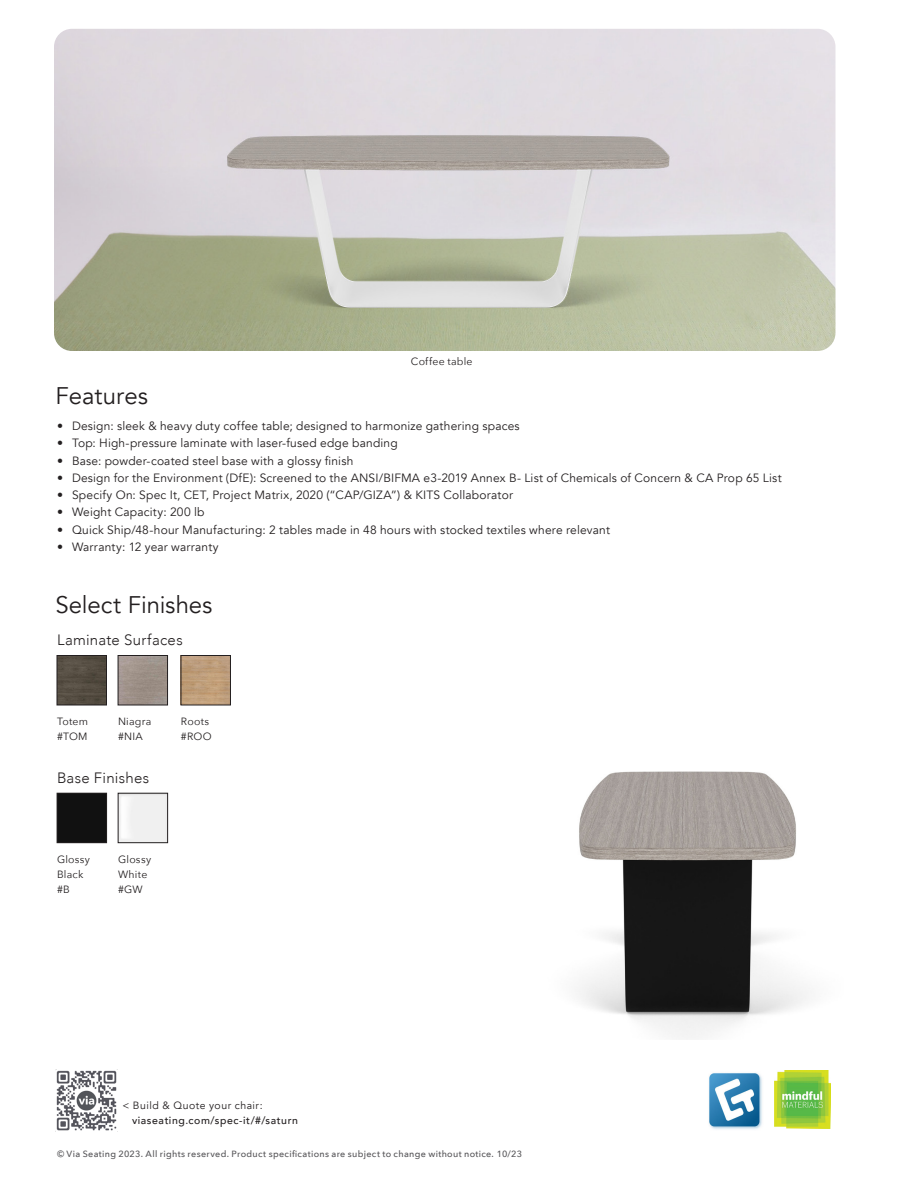
<style>
.page{position:relative;width:918px;height:1188px;background:#fff}
.page>*{position:absolute;margin:0;border:0;box-sizing:border-box;transform-origin:0 0}
.t1{font:24px "Avenir";color:#231f20}
.t2{font:300 15px "Avenir";letter-spacing:.02em;color:#231f20}
.t3{font:12px "Avenir";letter-spacing:.015em;color:#231f20}
.t4{font:10.5px/15px "Avenir Next";letter-spacing:.02em;color:#231f20}
.t5{font:500 10.5px "Avenir";letter-spacing:.055em;color:#231f20}
.t6{font:10.5px "Avenir";letter-spacing:.045em;color:#231f20}
.t7{font:500 9px "Avenir Next";letter-spacing:.035em;color:#575659}
</style>
<div class="page">
<img style="left:775px;top:1070px;width:55px;height:58px">
<img style="left:709px;top:1073px;width:53px;height:56px">
<img style="left:54px;top:29px;width:782px;height:322px">
<img style="left:59px;top:657px;width:46px;height:46px">
<div style="left:57px;top:655px;width:50px;height:50px;border:1px solid #231f20"></div>
<div style="left:118px;top:655px;width:50px;height:50px;border:1px solid #231f20"></div>
<img style="left:56px;top:1070px;width:61px;height:61px">
<img style="left:577px;top:771px;width:231px;height:268px">
<div style="left:59px;top:795px;width:46px;height:46px;background:#111"></div>
<div style="left:57px;top:793px;width:50px;height:50px;border:1px solid #231f20"></div>
<div style="left:118px;top:793px;width:50px;height:50px;border:1px solid #231f20"></div>
<img style="left:183px;top:657px;width:46px;height:46px">
<div style="left:181px;top:655px;width:50px;height:50px;border:1px solid #231f20"></div>
<p class="t4" style="left:411px;top:354px;width:63px">Coffee table</p>
<h1 class="t1" style="left:56px;top:381px;width:94px">Features</h1>
<p class="t3" style="left:57px;top:419px;width:464px">• Design: sleek &amp; heavy duty coffee table; designed to harmonize gathering spaces</p>
<p class="t3" style="left:57px;top:436px;width:342px">• Top: High-pressure laminate with laser-fused edge banding</p>
<p class="t3" style="left:57px;top:453px;width:298px">• Base: powder-coated steel base with a glossy finish</p>
<p class="t3" style="left:57px;top:471px;width:726px">• Design for the Environment (DfE): Screened to the ANSI/BIFMA e3-2019 Annex B- List of Chemicals of Concern &amp; CA Prop 65 List</p>
<p class="t3" style="left:57px;top:488px;width:458px">• Specify On: Spec It, CET, Project Matrix, 2020 (“CAP/GIZA”) &amp; KITS Collaborator</p>
<p class="t3" style="left:57px;top:505px;width:149px">• Weight Capacity: 200 lb</p>
<p class="t3" style="left:57px;top:522px;width:555px">• Quick Ship/48-hour Manufacturing: 2 tables made in 48 hours with stocked textiles where relevant</p>
<p class="t3" style="left:57px;top:540px;width:163px">• Warranty: 12 year warranty</p>
<h1 class="t1" style="left:56px;top:590px;width:158px">Select Finishes</h1>
<p class="t2" style="left:57px;top:631px;width:127px">Laminate Surfaces</p>
<p class="t4" style="left:57px;top:713px;width:33px">Totem #TOM</p>
<p class="t4" style="left:118px;top:713px;width:35px">Niagra #NIA</p>
<p class="t2" style="left:57px;top:769px;width:94px">Base Finishes</p>
<p class="t4" style="left:57px;top:851px;width:35px">Glossy<br>Black #B</p>
<p class="t4" style="left:118px;top:851px;width:35px">Glossy<br>White #GW</p>
<p class="t4" style="left:181px;top:713px;width:32px">Roots #ROO</p>
<p class="t6" style="left:122px;top:1099px;width:142px">&lt; Build &amp; Quote your chair:</p>
<p class="t5" style="left:132px;top:1111px;width:167px">viaseating.com/spec-it/#/saturn</p>
<p class="t7" style="left:57px;top:1146px;width:467px">© Via Seating 2023. All rights reserved. Product specifications are subject to change without notice. 10/23</p>
</div>
